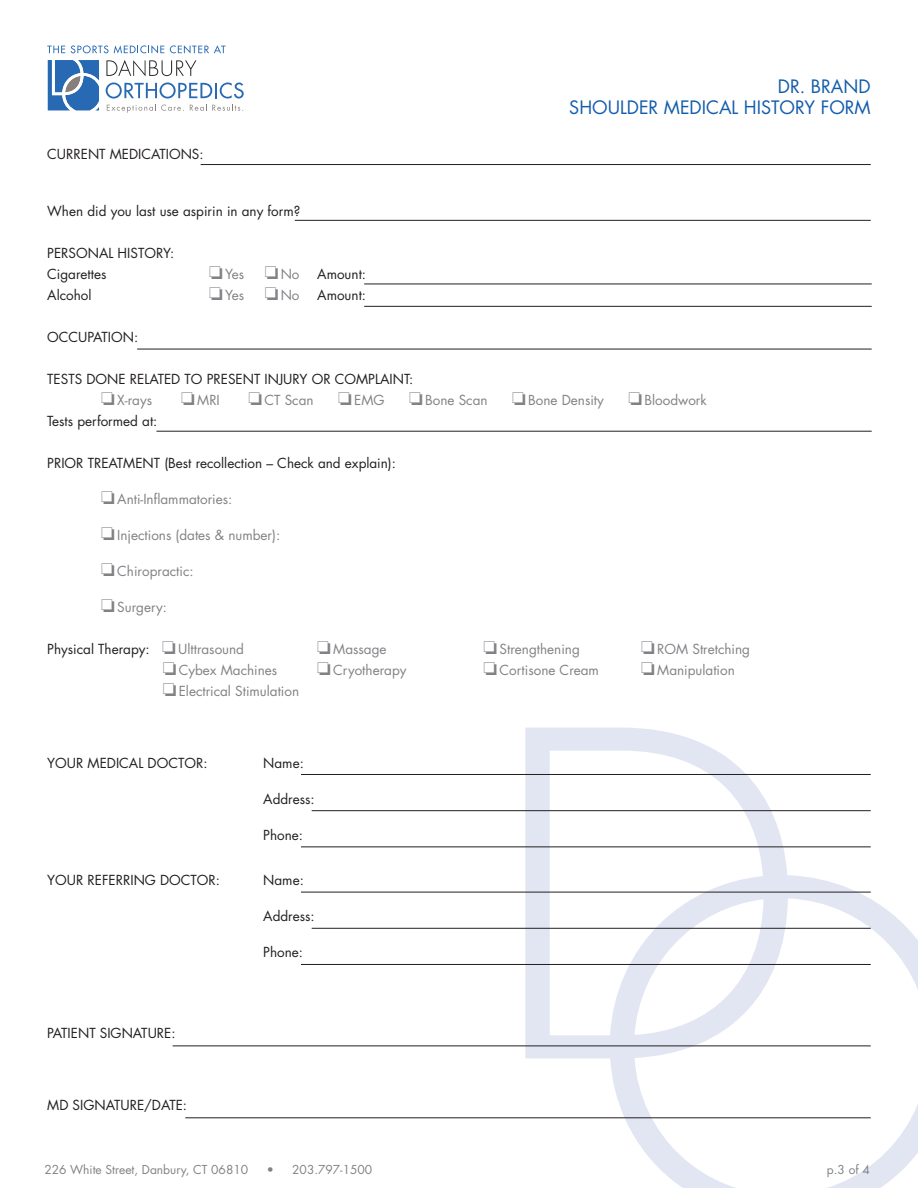
<style>
.page{position:relative;width:918px;height:1188px;background:#fff}
.page>*{position:absolute;margin:0;border:0;box-sizing:border-box;transform-origin:0 0}
.t1{font:18px/21.6px "Futura Std";color:#135cab;text-align:right}
.t2{font:13.5px/21px "Futura Std";color:#231f20}
.t3{font:13.5px "Futura Std";color:#808285}
.t4{font:13.5px "Futura Std";letter-spacing:-.04em;color:#231f20}
.t5{font:12px "Futura Std";color:#808285}
.s1{color:#808285}
</style>
<div class="page">
<svg style="left:525px;top:728px;width:393px;height:460px"></svg>
<hr style="left:364px;top:284px;width:508px;height:1px;background:#231f20">
<hr style="left:137px;top:349px;width:735px;height:1px;background:#231f20">
<hr style="left:364px;top:306px;width:508px;height:1px;background:#231f20">
<hr style="left:156px;top:431px;width:716px;height:1px;background:#231f20">
<hr style="left:301px;top:774px;width:570px;height:1px;background:#231f20">
<hr style="left:312px;top:810px;width:559px;height:1px;background:#231f20">
<hr style="left:301px;top:846px;width:570px;height:1px;background:#231f20">
<hr style="left:301px;top:892px;width:570px;height:1px;background:#231f20">
<hr style="left:312px;top:928px;width:559px;height:1px;background:#231f20">
<hr style="left:301px;top:964px;width:570px;height:1px;background:#231f20">
<hr style="left:173px;top:1046px;width:698px;height:1px;background:#231f20">
<hr style="left:185px;top:1117px;width:686px;height:1px;background:#231f20">
<hr style="left:201px;top:164px;width:670px;height:1px;background:#231f20">
<hr style="left:295px;top:220px;width:576px;height:1px;background:#231f20">
<svg style="left:48px;top:60px;width:51px;height:50px"></svg>
<svg style="left:106px;top:60px;width:90px;height:16px"></svg>
<svg style="left:106px;top:83px;width:138px;height:30px"></svg>
<svg style="left:47px;top:46px;width:18px;height:7px"></svg>
<svg style="left:71px;top:45px;width:93px;height:9px"></svg>
<svg style="left:170px;top:45px;width:56px;height:9px"></svg>
<p class="t2" style="left:47px;top:144px;width:72px">current medic</p>
<p class="t2" style="left:151px;top:144px;width:54px">ations:</p>
<p class="t2" style="left:47px;top:201px;width:255px">When did you last use aspirin in any form?</p>
<p class="t2" style="left:47px;top:243px;width:128px">PERSONAL HISTORY:<br>Cigarettes</p>
<p class="t3" style="left:209px;top:266px;width:92px">□ Yes □ N o</p>
<p class="t2" style="left:317px;top:264px;width:50px">Amount:</p>
<h1 class="t1" style="left:569px;top:75px;width:303px">Dr. Brand<br>SHOULDER MEDICAL HISTORY FORM</h1>
<p class="t2" style="left:47px;top:285px;width:46px">Alcohol</p>
<p class="t3" style="left:209px;top:287px;width:92px">□ Yes □ N o</p>
<p class="t2" style="left:317px;top:285px;width:50px">Amount:</p>
<p class="t2" style="left:47px;top:327px;width:22px">Occup</p>
<p class="t2" style="left:93px;top:327px;width:46px">ation:</p>
<p class="t2" style="left:47px;top:369px;width:8px">tests</p>
<p class="t2" style="left:86px;top:369px;width:80px">done related</p>
<p class="t2" style="left:185px;top:369px;width:161px">to present injury or compl</p>
<p class="t2" style="left:380px;top:369px;width:35px">aint:</p>
<p class="t3" style="left:101px;top:392px;width:52px">□ X-rays</p>
<p class="t3" style="left:181px;top:392px;width:40px">□ MRI</p>
<p class="t3" style="left:249px;top:392px;width:67px">□ CT Scan</p>
<p class="t3" style="left:338px;top:392px;width:48px">□ EMG</p>
<p class="t3" style="left:409px;top:392px;width:80px">□ Bone Scan</p>
<p class="t3" style="left:512px;top:392px;width:93px">□ Bone Density</p>
<p class="t3" style="left:628px;top:392px;width:80px">□ Bloodwork</p>
<p class="t2" style="left:47px;top:411px;width:112px">Tests performed at:</p>
<p class="t2" style="left:47px;top:453px;width:350px">PRIOR TREATMENT (Best recollection – Check and explain):</p>
<p class="t3" style="left:101px;top:491px;width:133px">□ Anti-Inflammatories:</p>
<p class="t3" style="left:101px;top:527px;width:180px">□ Injections (dates &amp; number):</p>
<p class="t3" style="left:101px;top:563px;width:94px">□ Chiropractic:</p>
<p class="t3" style="left:101px;top:599px;width:67px">□ Surgery:</p>
<p class="t2" style="left:47px;top:639px;width:198px">Physical Therapy: <span class="s1">□ Ulttrasound</span></p>
<p class="t3" style="left:317px;top:641px;width:71px">□ Massage</p>
<p class="t3" style="left:484px;top:641px;width:98px">□ Strengthening</p>
<p class="t3" style="left:641px;top:641px;width:110px">□ ROM Stretching</p>
<p class="t3" style="left:163px;top:662px;width:116px">□ Cybex Machines</p>
<p class="t3" style="left:317px;top:662px;width:91px">□ Cryotherapy</p>
<p class="t3" style="left:484px;top:662px;width:117px">□ Cortisone Cream</p>
<p class="t3" style="left:641px;top:662px;width:95px">□ Manipulation</p>
<p class="t3" style="left:163px;top:683px;width:138px">□ Electrical Stimulation</p>
<p class="t2" style="left:47px;top:753px;width:11px">you</p>
<p class="t2" style="left:76px;top:753px;width:32px">r Medic</p>
<p class="t2" style="left:129px;top:753px;width:39px">al Docto</p>
<p class="t2" style="left:196px;top:753px;width:13px">r:</p>
<p class="t2" style="left:263px;top:753px;width:42px">Name:</p>
<p class="t2" style="left:47px;top:789px;width:47px">A</p>
<p class="t2" style="left:273px;top:789px;width:44px">ddress:</p>
<p class="t2" style="left:263px;top:825px;width:41px">Phone:</p>
<p class="t2" style="left:47px;top:870px;width:11px">you</p>
<p class="t2" style="left:76px;top:870px;width:20px">r Refe</p>
<p class="t2" style="left:116px;top:870px;width:65px">rri ng Docto</p>
<p class="t2" style="left:209px;top:870px;width:13px">r:</p>
<p class="t2" style="left:263px;top:870px;width:42px">Name:</p>
<p class="t2" style="left:47px;top:906px;width:47px">A</p>
<p class="t2" style="left:273px;top:906px;width:44px">ddress:</p>
<p class="t2" style="left:263px;top:942px;width:41px">Phone:</p>
<p class="t4" style="left:47px;top:1025px;width:130px">Patie nt signatu re:</p>
<p class="t2" style="left:47px;top:1095px;width:141px">MD SIgnatu re/Date :</p>
<p class="t5" style="left:44px;top:1162px;width:205px">226 White Street, Danbury, CT 06810</p>
<p class="t5" style="left:267px;top:1162px;width:107px">• 203.797-1500</p>
<p class="t5" style="left:827px;top:1162px;width:44px">p.3 of 4</p>
</div>
